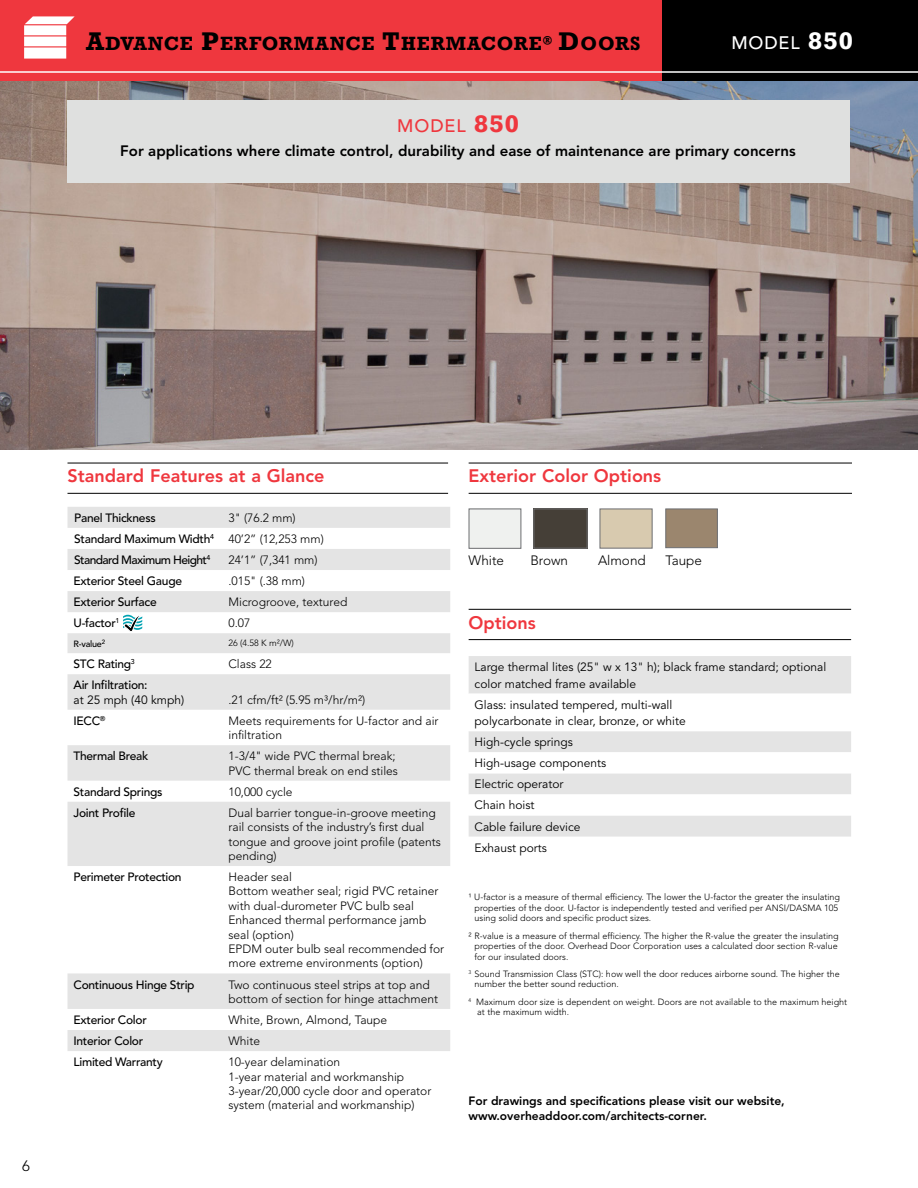
<style>
.page{position:relative;width:918px;height:1188px;background:#fff}
.page>*{position:absolute;margin:0;border:0;box-sizing:border-box;transform-origin:0 0}
.t1{font:800 18px "Avenir LT Std";color:#ef373e}
.t2{font:700 18px "Rockwell";letter-spacing:.05em;color:#000}
.t3{font:500 18px "Avenir LT Std";letter-spacing:.05em;color:#fff}
.t4{font:500 18px "Avenir LT Std";letter-spacing:.05em;color:#ef373e}
.t5{font:800 15px "Avenir LT Std";color:#000}
.t6{font:300 15px "Avenir LT Std";color:#000}
.t7{font:300 13.5px "Avenir LT Std";color:#000}
.t8{font:300 12px/14.4px "Avenir LT Std";color:#000}
.t9{font:12px/21px "Avenir LT Std";color:#000}
.t10{font:500 12px "Avenir LT Std";letter-spacing:-.025em;color:#000}
.t11{font:800 12px/14.4px "Avenir LT Std";color:#000}
.t12{font:500 12px/21px "Avenir LT Std";letter-spacing:-.05em;color:#000}
.t13{font:300 9px/10.5px "Avenir LT Std";color:#000}
.t14{font:500 9px "Avenir LT Std";letter-spacing:-.025em;color:#000}
.s1{font-size:24px}
.s2{font-family:"Rockwell";font-weight:700;font-size:22.5px}
.s3{font-weight:300}
</style>
<div class="page">
<img style="left:0;top:81px;width:918px;height:368px">
<div style="left:0;top:0;width:918px;height:81px;background:#000"></div>
<div style="left:0;top:0;width:662px;height:81px;background:#ef373e"></div>
<hr style="left:0;top:71px;width:918px;height:2px;background:#fff">
<div style="left:68px;top:100px;width:782px;height:83px;background:#dfe0df"></div>
<div style="left:469px;top:656px;width:382px;height:181px;background:#e4e4e4"></div>
<svg style="left:469px;top:694px;width:382px;height:121px"></svg>
<hr style="left:68px;top:463px;width:380px;height:1px;background:#000">
<hr style="left:68px;top:493px;width:380px;height:1px;background:#000">
<svg style="left:68px;top:507px;width:382px;height:544px;fill:#eaeaea"></svg>
<hr style="left:469px;top:609px;width:382px;height:1px;background:#000">
<hr style="left:469px;top:639px;width:382px;height:1px;background:#000">
<hr style="left:469px;top:463px;width:383px;height:1px;background:#000">
<hr style="left:469px;top:493px;width:383px;height:1px;background:#000">
<div style="left:536px;top:511px;width:50px;height:36px;background:#453f37"></div>
<div style="left:534px;top:509px;width:54px;height:40px;border:1px solid #6d6e71"></div>
<div style="left:600px;top:509px;width:53px;height:40px;background:#d8caaf;border:1px solid #6d6e71"></div>
<div style="left:469px;top:509px;width:52px;height:40px;border:1px solid #6d6e71"></div>
<div style="left:665px;top:509px;width:53px;height:39px;background:#9b866e;border:1px solid #6d6e71"></div>
<svg style="left:24px;top:16px;width:51px;height:43px"></svg>
<svg style="left:123px;top:613px;width:19px;height:19px"></svg>
<h1 class="t2" style="left:86px;top:32px;width:556px"><span class="s1">A</span>DVANCE <span class="s1">P</span>ERFORMANCE <span class="s1">T</span>HERMACORE<sup>®</sup> <span class="s1">D</span>OORS</h1>
<h1 class="t3" style="left:731px;top:32px;width:123px">MODEL <span class="s2">850</span></h1>
<h1 class="t4" style="left:397px;top:116px;width:123px">MODEL <span class="s2">850</span></h1>
<p class="t5" style="left:120px;top:142px;width:677px">For applications where climate control, durability and ease of maintenance are primary concerns</p>
<p class="t6" style="left:22px;top:1157px;width:9px">6</p>
<h1 class="t1" style="left:68px;top:466px;width:259px">Standard Features at a Glance</h1>
<p class="t10" style="left:74px;top:511px;width:83px">Panel Thickness</p>
<p class="t12" style="left:74px;top:508px;width:251px;text-indent:154px"><span class="s3">3" (76.2 mm)<br></span>Standard Maximum Width<sup>4</sup> <span class="s3">40’2” (12,253 mm)<br></span>Standard Maximum Height<sup>4</sup></p>
<p class="t8" style="left:228px;top:553px;width:91px">24’1” (7,341 mm)</p>
<p class="t10" style="left:74px;top:574px;width:110px">Exterior Steel Gauge</p>
<p class="t8" style="left:228px;top:574px;width:78px">.015" (.38 mm)</p>
<p class="t10" style="left:74px;top:595px;width:85px">Exterior Surface</p>
<p class="t8" style="left:228px;top:595px;width:120px">Microgroove, textured</p>
<p class="t10" style="left:74px;top:616px;width:47px">U-factor<sup>1</sup></p>
<p class="t8" style="left:228px;top:616px;width:23px">0.07</p>
<p class="t14" style="left:74px;top:639px;width:33px">R-value<sup>2</sup></p>
<p class="t13" style="left:228px;top:638px;width:67px">26 (4.58 K m²/W)</p>
<p class="t10" style="left:74px;top:657px;width:63px">STC Rating<sup>3</sup></p>
<p class="t8" style="left:228px;top:657px;width:45px">Class 22</p>
<p class="t10" style="left:74px;top:678px;width:76px">Air Infiltration:</p>
<p class="t9" style="left:74px;top:689px;width:112px">at 25 mph (40 kmph)</p>
<p class="t8" style="left:228px;top:692px;width:138px">.21 cfm/ft² (5.95 m³/hr/m²)</p>
<p class="t10" style="left:74px;top:714px;width:34px">IECC<sup>®</sup></p>
<p class="t8" style="left:228px;top:714px;width:212px">Meets requirements for U-factor and air infiltration</p>
<p class="t10" style="left:74px;top:749px;width:76px">Thermal Break</p>
<p class="t8" style="left:228px;top:749px;width:171px">1-3/4" wide PVC thermal break;<br>PVC thermal break on end stiles</p>
<p class="t10" style="left:74px;top:785px;width:90px">Standard Springs</p>
<p class="t8" style="left:228px;top:784px;width:66px">10,000 cycle</p>
<p class="t10" style="left:74px;top:806px;width:63px">Joint Profile</p>
<p class="t8" style="left:228px;top:806px;width:214px">Dual barrier tongue-in-groove meeting rail consists of the industry’s first dual tongue and groove joint profile (patents pending)</p>
<p class="t10" style="left:74px;top:870px;width:110px">Perimeter Protection</p>
<p class="t8" style="left:228px;top:870px;width:217px">Header seal<br>Bottom weather seal; rigid PVC retainer with dual-durometer PVC bulb seal<br>Enhanced thermal performance jamb seal (option)<br>EPDM outer bulb seal recommended for more extreme environments (option)</p>
<p class="t10" style="left:74px;top:977px;width:123px">Continuous Hinge Strip</p>
<p class="t8" style="left:228px;top:977px;width:211px">Two continuous steel strips at top and bottom of section for hinge attachment</p>
<p class="t10" style="left:74px;top:1013px;width:75px">Exterior Color</p>
<p class="t8" style="left:228px;top:1013px;width:160px">White, Brown, Almond, Taupe</p>
<p class="t10" style="left:74px;top:1034px;width:71px">Interior Color</p>
<p class="t8" style="left:228px;top:1034px;width:33px">White</p>
<p class="t10" style="left:74px;top:1055px;width:91px">Limited Warranty</p>
<p class="t8" style="left:228px;top:1055px;width:204px">10-year delamination<br>1-year material and workmanship<br>3-year/20,000 cycle door and operator system (material and workmanship)</p>
<h1 class="t1" style="left:469px;top:466px;width:194px">Exterior Color Options</h1>
<p class="t7" style="left:469px;top:552px;width:37px">White</p>
<p class="t7" style="left:530px;top:552px;width:39px">Brown</p>
<p class="t7" style="left:598px;top:552px;width:49px">Almond</p>
<p class="t7" style="left:666px;top:552px;width:38px">Taupe</p>
<h1 class="t1" style="left:469px;top:612px;width:69px">Options</h1>
<p class="t9" style="left:475px;top:659px;width:353px;line-height:16.5px">Large thermal lites (25" w x 13" h); black frame standard; optional color matched frame available</p>
<p class="t9" style="left:475px;top:697px;width:213px;line-height:16.5px">Glass: insulated tempered, multi-wall polycarbonate in clear, bronze, or white</p>
<p class="t9" style="left:475px;top:732px;width:133px">High-cycle springs<br>High-usage components<br>Electric operator<br>Chain hoist<br>Cable failure device<br>Exhaust ports</p>
<p class="t13" style="left:475px;top:892px;width:367px;text-indent:-6px">¹ U-factor is a measure of thermal efficiency. The lower the U-factor the greater the insulating properties of the door. U-factor is independently tested and verified per ANSI/DASMA 105 using solid doors and specific product sizes.</p>
<p class="t13" style="left:475px;top:930px;width:366px;text-align:justify;text-indent:-6px">² R-value is a measure of thermal efficiency. The higher the R-value the greater the insulating properties of the door. Overhead Door Corporation uses a calculated door section R-value for our insulated doors.</p>
<p class="t13" style="left:475px;top:969px;width:367px;text-indent:-6px"><sup>3</sup> Sound Transmission Class (STC): how well the door reduces airborne sound. The higher the number the better sound reduction.</p>
<p class="t13" style="left:477px;top:996px;width:372px;text-indent:-9px"><sup>4</sup> Maximum door size is dependent on weight. Doors are not available to the maximum height at the maximum width.</p>
<p class="t11" style="left:469px;top:1094px;width:318px">For drawings and specifications please visit our website, www.overheaddoor.com/architects-corner.</p>
</div>
